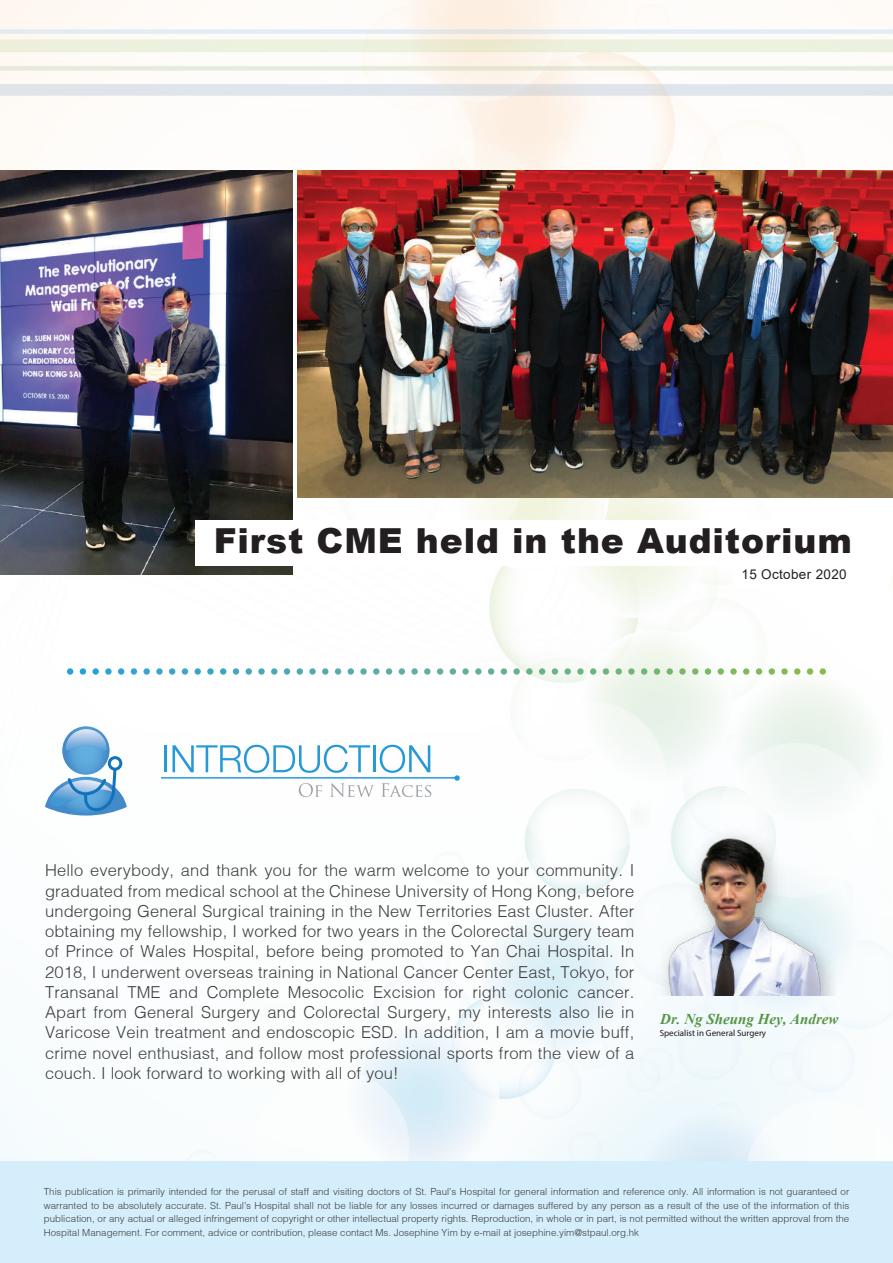
<style>
.page{position:relative;width:893px;height:1263px;background:#fff}
.page>*{position:absolute;margin:0;border:0;box-sizing:border-box;transform-origin:0 0}
.t1{font:900 34.5px "Arial";letter-spacing:.025em;color:#231f20}
.t2{font:300 16.5px/20.2px "Helvetica";letter-spacing:.01em;color:#3f3f40;text-align:justify}
.t3{font:300 16.5px "Helvetica";color:#231f20}
.t4{font:italic 700 15px "Times New Roman";color:#589544}
.t5{font:13.5px "Arial";letter-spacing:.025em;color:#231f20}
.t6{font:300 9.75px/13.5px "Helvetica";color:#3f3f40;text-align:justify}
.t7{font:9px "Myriad Pro";color:#201512}
</style>
<div class="page">
<img style="left:0;top:0;width:893px;height:1161px">
<img style="left:298px;top:171px;width:595px;height:327px">
<img style="left:0;top:171px;width:293px;height:403px">
<div style="left:196px;top:521px;width:691px;height:45px;background:#fff"></div>
<div style="left:733px;top:561px;width:128px;height:26px;background:#fff"></div>
<img style="left:631px;top:795px;width:204px;height:200px">
<div style="left:0;top:1161px;width:893px;height:102px;background:#d4effb"></div>
<svg style="left:67px;top:668px;width:6px;height:7px"></svg>
<svg style="left:80px;top:668px;width:6px;height:7px"></svg>
<svg style="left:92px;top:668px;width:7px;height:7px"></svg>
<svg style="left:105px;top:668px;width:7px;height:7px"></svg>
<svg style="left:118px;top:668px;width:6px;height:7px"></svg>
<svg style="left:131px;top:668px;width:6px;height:7px"></svg>
<svg style="left:143px;top:668px;width:7px;height:7px"></svg>
<svg style="left:156px;top:668px;width:7px;height:7px"></svg>
<svg style="left:169px;top:668px;width:6px;height:7px"></svg>
<svg style="left:182px;top:668px;width:6px;height:7px"></svg>
<svg style="left:195px;top:668px;width:6px;height:7px"></svg>
<svg style="left:207px;top:668px;width:7px;height:7px"></svg>
<svg style="left:220px;top:668px;width:6px;height:7px"></svg>
<svg style="left:233px;top:668px;width:6px;height:7px"></svg>
<svg style="left:246px;top:668px;width:6px;height:7px"></svg>
<svg style="left:258px;top:668px;width:7px;height:7px"></svg>
<svg style="left:271px;top:668px;width:6px;height:7px"></svg>
<svg style="left:284px;top:668px;width:6px;height:7px"></svg>
<svg style="left:297px;top:668px;width:6px;height:7px"></svg>
<svg style="left:309px;top:668px;width:7px;height:7px"></svg>
<svg style="left:322px;top:668px;width:6px;height:7px"></svg>
<svg style="left:335px;top:668px;width:6px;height:7px"></svg>
<svg style="left:348px;top:668px;width:6px;height:7px"></svg>
<svg style="left:360px;top:668px;width:7px;height:7px"></svg>
<svg style="left:373px;top:668px;width:6px;height:7px"></svg>
<svg style="left:386px;top:668px;width:6px;height:7px"></svg>
<svg style="left:399px;top:668px;width:6px;height:7px"></svg>
<svg style="left:411px;top:668px;width:7px;height:7px"></svg>
<svg style="left:424px;top:668px;width:7px;height:7px"></svg>
<svg style="left:437px;top:668px;width:6px;height:7px"></svg>
<svg style="left:450px;top:668px;width:6px;height:7px"></svg>
<svg style="left:462px;top:668px;width:7px;height:7px"></svg>
<svg style="left:475px;top:668px;width:7px;height:7px"></svg>
<svg style="left:488px;top:668px;width:6px;height:7px"></svg>
<svg style="left:501px;top:668px;width:6px;height:7px"></svg>
<svg style="left:513px;top:668px;width:7px;height:7px"></svg>
<svg style="left:526px;top:668px;width:7px;height:7px"></svg>
<svg style="left:539px;top:668px;width:6px;height:7px"></svg>
<svg style="left:552px;top:668px;width:6px;height:7px"></svg>
<svg style="left:564px;top:668px;width:7px;height:7px"></svg>
<svg style="left:577px;top:668px;width:7px;height:7px"></svg>
<svg style="left:590px;top:668px;width:6px;height:7px"></svg>
<svg style="left:603px;top:668px;width:6px;height:7px"></svg>
<svg style="left:615px;top:668px;width:7px;height:7px"></svg>
<svg style="left:628px;top:668px;width:7px;height:7px"></svg>
<svg style="left:641px;top:668px;width:6px;height:7px"></svg>
<svg style="left:654px;top:668px;width:6px;height:7px"></svg>
<svg style="left:666px;top:668px;width:7px;height:7px"></svg>
<svg style="left:679px;top:668px;width:7px;height:7px"></svg>
<svg style="left:692px;top:668px;width:6px;height:7px"></svg>
<svg style="left:705px;top:668px;width:6px;height:7px"></svg>
<svg style="left:718px;top:668px;width:6px;height:7px"></svg>
<svg style="left:730px;top:668px;width:7px;height:7px"></svg>
<svg style="left:743px;top:668px;width:6px;height:7px"></svg>
<svg style="left:756px;top:668px;width:6px;height:7px"></svg>
<svg style="left:769px;top:668px;width:6px;height:7px"></svg>
<svg style="left:781px;top:668px;width:7px;height:7px"></svg>
<svg style="left:794px;top:668px;width:6px;height:7px"></svg>
<svg style="left:807px;top:668px;width:6px;height:7px"></svg>
<svg style="left:820px;top:668px;width:6px;height:7px"></svg>
<hr style="left:164px;top:745px;width:3px;height:27px;background:#259ad6">
<svg style="left:172px;top:745px;width:198px;height:28px"></svg>
<hr style="left:373px;top:745px;width:2px;height:27px;background:#259ad6">
<svg style="left:380px;top:745px;width:50px;height:28px"></svg>
<svg style="left:299px;top:783px;width:23px;height:14px"></svg>
<svg style="left:330px;top:783px;width:44px;height:14px"></svg>
<svg style="left:381px;top:783px;width:50px;height:14px"></svg>
<hr style="left:161px;top:777px;width:296px;height:2px;background:#259ad6">
<svg style="left:454px;top:775px;width:6px;height:6px"></svg>
<svg style="left:44px;top:726px;width:83px;height:92px"></svg>
<div style="left:109px;top:758px;width:12px;height:11px;background:#fff;border-radius:50%"></div>
<div style="left:108px;top:756px;width:14px;height:15px;border:3px solid #1074bc;border-radius:50%"></div>
<h1 class="t1" style="left:214px;top:516px;width:640px">First CME held in the Auditorium</h1>
<p class="t5" style="left:741px;top:565px;width:107px">15 October 2020</p>
<p class="t2" style="left:45px;top:860px;width:591px">Hello everybody, and thank you for the warm welcome to your community. I graduated from medical school at the Chinese University of Hong Kong, before undergoing General Surgical training in the New Territories East Cluster. After obtaining my fellowship, I worked for two years in the Colorectal Surgery team of Prince of Wales Hospital, before being promoted to Yan Chai Hospital. In 2018, I underwent overseas training in National Cancer Center East, Tokyo, for Transanal TME and Complete Mesocolic Excision for right colonic cancer.<br>Apart from General Surgery and Colorectal Surgery, my interests also lie in Varicose Vein treatment and endoscopic ESD. In addition, I am a movie buff, crime novel enthusiast, and follow most professional sports from the view of a couch. I look forward to working with all of you!</p>
<p class="t4" style="left:660px;top:1009px;width:180px">Dr. Ng Sheung Hey, Andrew</p>
<p class="t7" style="left:660px;top:1028px;width:108px">Specialist in General Surgery</p>
<p class="t6" style="left:44px;top:1185px;width:807px">This publication is primarily intended for the perusal of staff and visiting doctors of St. Paul’s Hospital for general information and reference only. All information is not guaranteed or warranted to be absolutely accurate. St. Paul’s Hospital shall not be liable for any losses incurred or damages suffered by any person as a result of the use of the information of this publication, or any actual or alleged infringement of copyright or other intellectual property rights. Reproduction, in whole or in part, is not permitted without the written approval from the Hospital Management. For comment, advice or contribution, please contact Ms. Josephine Yim by e-mail at josephine.yim@stpaul.org.hk</p>
<p class="t3" style="left:830px;top:1197px;width:20px">11</p>
</div>
